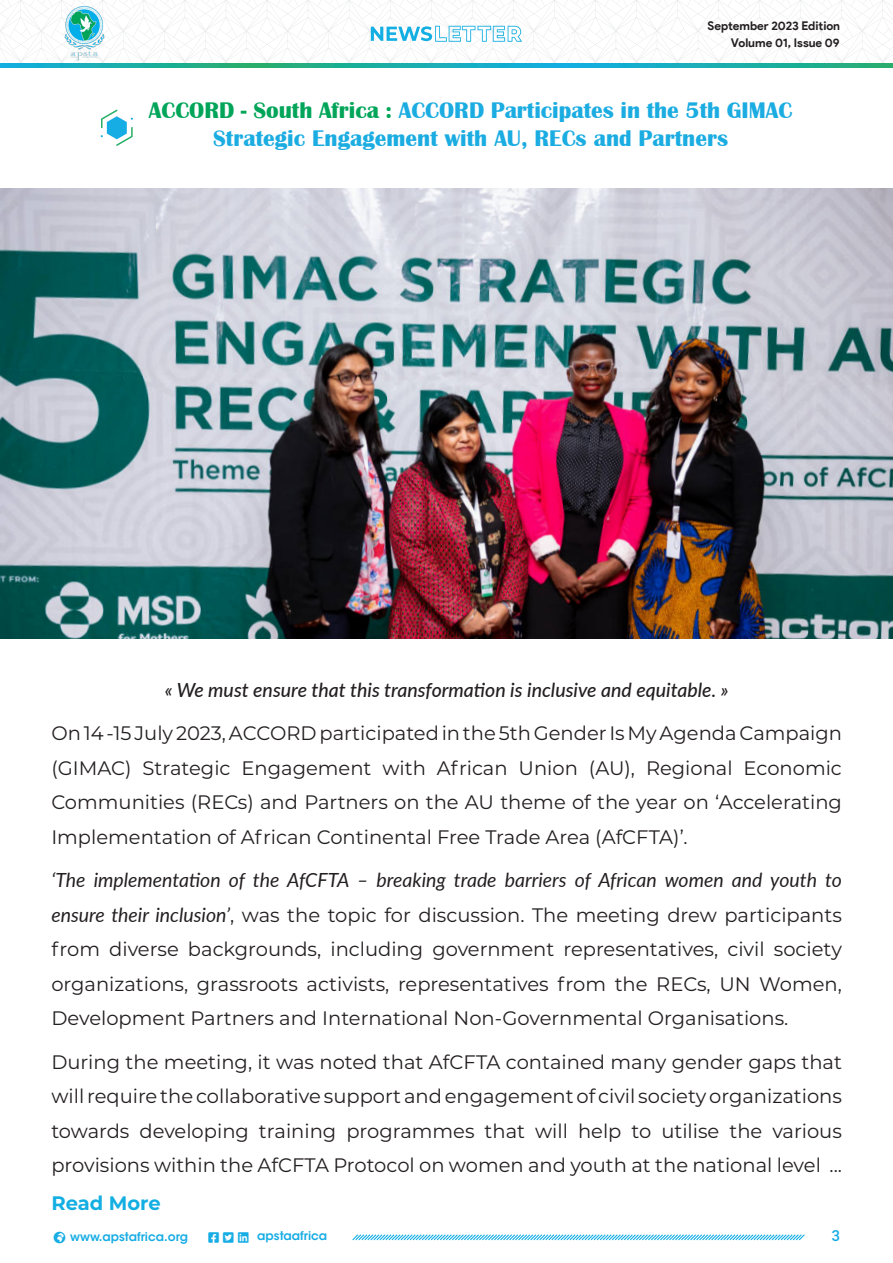
<style>
.page{position:relative;width:893px;height:1263px;background:#fff}
.page>*{position:absolute;margin:0;border:0;box-sizing:border-box;transform-origin:0 0}
.t1{font:700 23.25px/27.9px "Britannic";color:#1bace1;text-align:center}
.t2{font:19.5px/34.5px "Montserrat";color:#231f20;text-align:justify}
.t3{font:italic 500 19.5px "Lato";color:#231f20}
.t4{font:700 19.5px "Montserrat";color:#13aee2}
.t5{font:500 15px "Roboto";color:#16ace4}
.t6{font:600 12px "ITC Avant Garde Std";color:#16ace4}
.t7{font:700 12px/16.8px "Product Sans";color:#231f20;text-align:right}
.s1{color:#00a559}
.s2{font-family:"Lato";font-style:italic}
</style>
<div class="page">
<svg style="left:352px;top:1234px;width:453px;height:7px"></svg>
<svg style="left:0;top:64px;width:893px;height:4px;background:#1badaa"></svg>
<svg style="left:0;top:0;width:893px;height:64px"></svg>
<img style="left:0;top:188px;width:893px;height:451px">
<svg style="left:101px;top:109px;width:32px;height:37px"></svg>
<p class="t7" style="left:708px;top:18px;width:134px">September 2023 Edition<br>Volume 01, Issue 09</p>
<p class="t1" style="left:149px;top:97px;width:645px"><span class="s1">ACCORD - South Africa :</span> ACCORD Participates in the 5th GIMAC<br>Strategic Engagement with AU, RECs and Partners</p>
<p class="t3" style="left:165px;top:676px;width:565px">« We must ensure that this transformation is inclusive and equitable. »</p>
<p class="t2" style="left:51px;top:715px;width:792px">On 14 -15 July 2023, ACCORD participated in the 5th Gender Is My Agenda Campaign (GIMAC) Strategic Engagement with African Union (AU), Regional Economic Communities (RECs) and Partners on the AU theme of the year on ‘Accelerating Implementation of African Continental Free Trade Area (AfCFTA)’.</p>
<p class="t2" style="left:51px;top:862px;width:792px"><span class="s2">‘The implementation of the AfCFTA – breaking trade barriers of African women and youth to ensure their inclusion’</span>, was the topic for discussion. The meeting drew participants from diverse backgrounds, including government representatives, civil society organizations, grassroots activists, representatives from the RECs, UN Women, Development Partners and International Non-Governmental Organisations.</p>
<p class="t2" style="left:51px;top:1044px;width:792px">During the meeting, it was noted that AfCFTA contained many gender gaps that will require the collaborative support and engagement of civil society organizations towards developing training programmes that will help to utilise the various provisions within the AfCFTA Protocol on women and youth at the national level ...</p>
<p class="t4" style="left:51px;top:1189px;width:111px">Read More</p>
<p class="t6" style="left:54px;top:1229px;width:136px">●□ www.apstafrica.org</p>
<p class="t6" style="left:223px;top:1228px;width:105px">▼▼▼▲❑◆ ●■■ apstaafrica</p>
<p class="t5" style="left:831px;top:1225px;width:10px">3</p>
</div>
